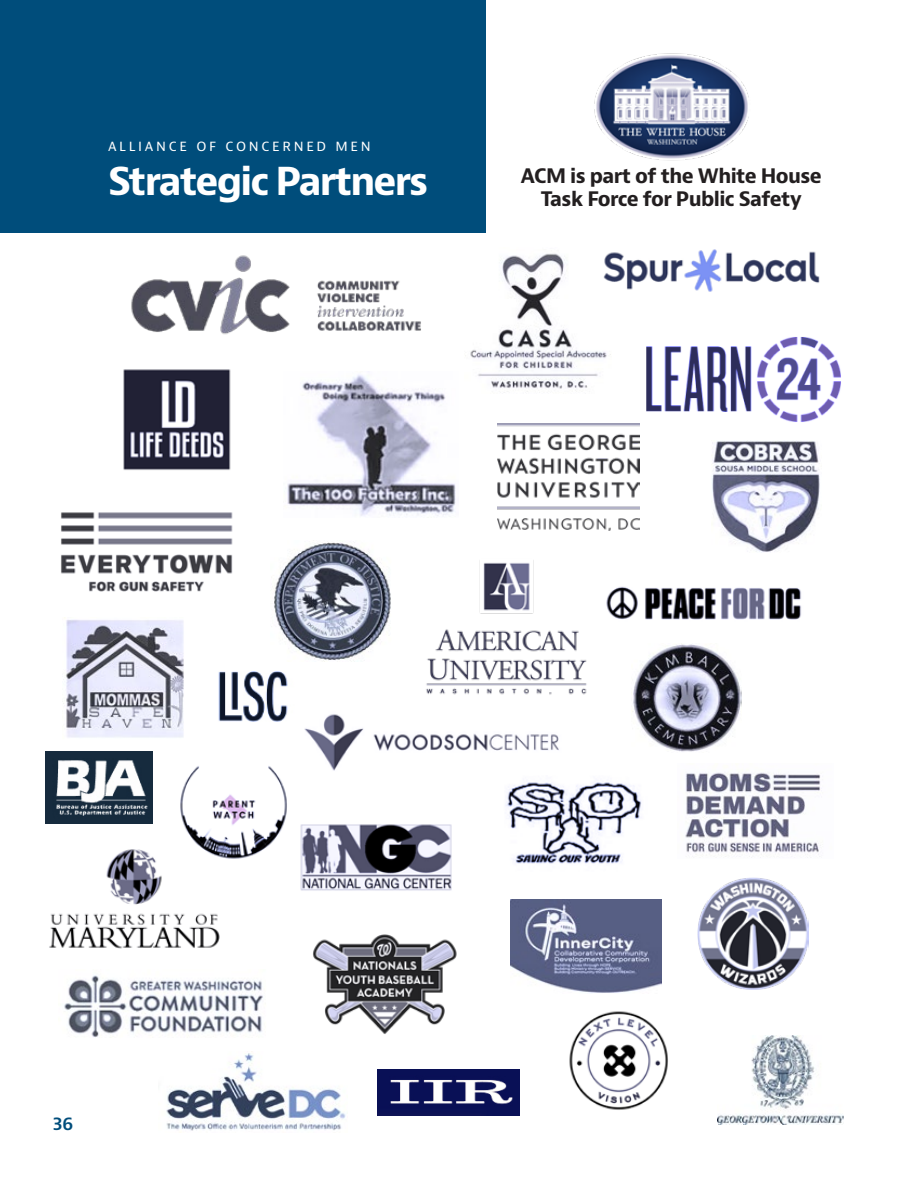
<style>
.page{position:relative;width:918px;height:1188px;background:#fff}
.page>*{position:absolute;margin:0;border:0;box-sizing:border-box;transform-origin:0 0}
.t1{font:700 37.5px "Bernino Sans";letter-spacing:-.05em;color:#fff}
.t2{font:700 19.5px/23.4px "Bernino Sans";letter-spacing:-.03em;color:#231f20;text-align:center}
.t3{font:600 18px "Bernino Sans";color:#004d7b}
.t4{font:13.5px "Bernino Sans";letter-spacing:.2em;color:#fff}
</style>
<div class="page">
<img style="left:639px;top:337px;width:202px;height:90px">
<div style="left:0;top:0;width:486px;height:232px;background:#004d7b"></div>
<img style="left:131px;top:255px;width:290px;height:80px">
<img style="left:287px;top:375px;width:169px;height:141px">
<img style="left:465px;top:253px;width:146px;height:140px">
<img style="left:61px;top:512px;width:172px;height:80px">
<img style="left:498px;top:423px;width:141px;height:108px">
<img style="left:123px;top:369px;width:108px;height:101px">
<img style="left:63px;top:620px;width:121px;height:118px">
<img style="left:300px;top:824px;width:152px;height:67px">
<img style="left:569px;top:1011px;width:99px;height:99px">
<img style="left:606px;top:586px;width:195px;height:34px">
<img style="left:49px;top:849px;width:171px;height:100px">
<img style="left:426px;top:560px;width:161px;height:135px">
<img style="left:304px;top:714px;width:255px;height:57px">
<img style="left:313px;top:934px;width:144px;height:100px">
<img style="left:506px;top:782px;width:136px;height:82px">
<img style="left:511px;top:900px;width:150px;height:93px">
<img style="left:697px;top:878px;width:111px;height:111px">
<img style="left:712px;top:441px;width:108px;height:111px">
<img style="left:632px;top:644px;width:109px;height:108px">
<img style="left:685px;top:772px;width:136px;height:86px">
<img style="left:718px;top:1036px;width:125px;height:89px">
<img style="left:64px;top:975px;width:199px;height:63px">
<img style="left:166px;top:1051px;width:180px;height:82px">
<img style="left:274px;top:542px;width:117px;height:120px">
<img style="left:218px;top:671px;width:70px;height:51px">
<img style="left:377px;top:1069px;width:142px;height:46px">
<img style="left:45px;top:752px;width:107px;height:72px">
<img style="left:594px;top:53px;width:155px;height:108px">
<img style="left:602px;top:249px;width:218px;height:44px">
<img style="left:176px;top:766px;width:111px;height:98px">
<p class="t4" style="left:108px;top:137px;width:264px">ALLIANCE OF CONCERNED MEN</p>
<h1 class="t1" style="left:108px;top:157px;width:322px">Strategic Partners</h1>
<p class="t2" style="left:521px;top:164px;width:303px">ACM is part of the White House<br>Task Force for Public Safety</p>
<p class="t3" style="left:53px;top:1112px;width:22px">36</p>
</div>
